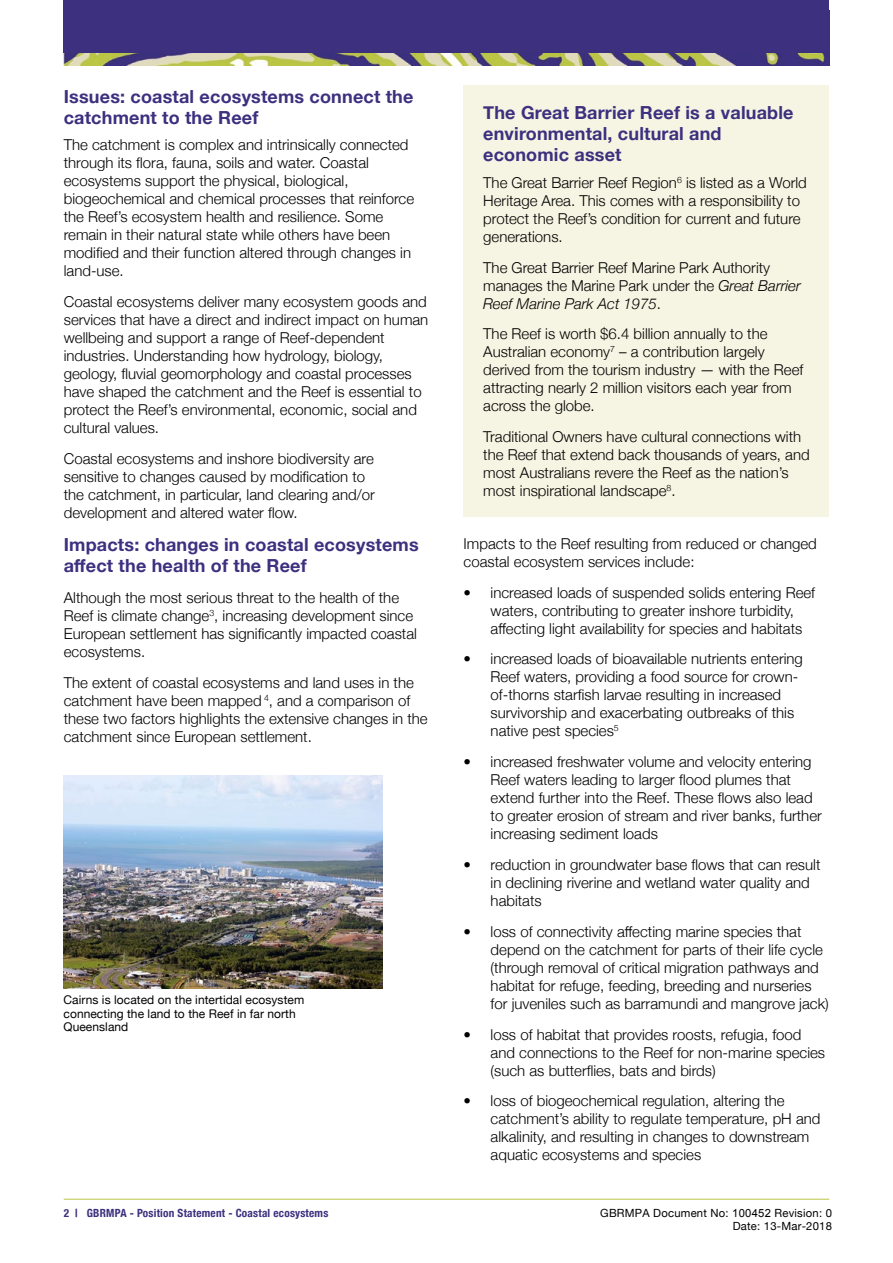
<style>
.page{position:relative;width:893px;height:1263px;background:#fff}
.page>*{position:absolute;margin:0;border:0;box-sizing:border-box;transform-origin:0 0}
.Blue_bold_headings{font:700 18px/21px "Helvetica Neue";letter-spacing:.01em;color:#3c307f}
.blue_bold_heading_2n{font:700 18px/21px "Helvetica Neue";letter-spacing:.01em;color:#3c307f}
.Paragraph{font:300 15px/18px "Helvetica Neue";color:#000}
.Image_Description{font:12px/13.5px "Helvetica Neue";letter-spacing:.005em;color:#000}
.t1{font:11.25px/12.9px "Helvetica Neue";letter-spacing:.02em;color:#000;text-align:right}
.t2{font:700 condensed 11.25px "Helvetica Neue";letter-spacing:.02em;color:#3c307f}
.s1{font-style:italic}
.s2{font-family:"Arial"}
</style>
<div class="page">
<div style="left:464px;top:85px;width:365px;height:432px;background:#f6f5e3"></div>
<img style="left:64px;top:53px;width:765px;height:13px">
<div style="left:64px;top:0;width:765px;height:53px;background:#3c307f"></div>
<hr style="left:64px;top:1199px;width:765px;height:1px;background:#bbc545">
<img style="left:64px;top:776px;width:318px;height:212px">
<h1 class="Blue_bold_headings" style="left:64px;top:86px;width:351px">Issues: coastal ecosystems connect the catchment to the Reef</h1>
<p class="Paragraph" style="left:64px;top:135px;width:352px">The catchment is complex and intrinsically connected through its flora, fauna, soils and water. Coastal ecosystems support the physical, biological, biogeochemical and chemical processes that reinforce the Reef’s ecosystem health and resilience. Some remain in their natural state while others have been modified and their function altered through changes in land-use.</p>
<p class="Paragraph" style="left:64px;top:291px;width:366px">Coastal ecosystems deliver many ecosystem goods and services that have a direct and indirect impact on human wellbeing and support a range of Reef-dependent industries. Understanding how hydrology, biology, geology, fluvial geomorphology and coastal processes have shaped the catchment and the Reef is essential to protect the Reef’s environmental, economic, social and cultural values.</p>
<p class="Paragraph" style="left:64px;top:448px;width:312px">Coastal ecosystems and inshore biodiversity are sensitive to changes caused by modification to the catchment, in particular, land clearing and/or development and altered water flow.</p>
<h2 class="blue_bold_heading_2n" style="left:64px;top:535px;width:356px">Impacts: changes in coastal ecosystems affect the health of the Reef</h2>
<p class="Paragraph" style="left:64px;top:588px;width:355px">Although the most serious threat to the health of the Reef is climate change<sup>3</sup>, increasing development since European settlement has significantly impacted coastal ecosystems.</p>
<p class="Paragraph" style="left:64px;top:672px;width:365px">The extent of coastal ecosystems and land uses in the catchment have been mapped <sup>4</sup>, and a comparison of these two factors highlights the extensive changes in the catchment since European settlement.</p>
<p class="Image_Description" style="left:64px;top:994px;width:242px">Cairns is located on the intertidal ecosystem connecting the land to the Reef in far north<br>Queensland</p>
<p class="t2" style="left:64px;top:1203px;width:266px">2 | GBRMPA - Position Statement - Coastal ecosystems</p>
<h1 class="Blue_bold_headings" style="left:483px;top:103px;width:312px">The Great Barrier Reef is a valuable environmental, cultural and economic asset</h1>
<p class="Paragraph" style="left:483px;top:172px;width:325px">The Great Barrier Reef Region<sup>6</sup> is listed as a World Heritage Area. This comes with a responsibility to protect the Reef’s condition for current and future generations.</p>
<p class="Paragraph" style="left:483px;top:257px;width:319px">The Great Barrier Reef Marine Park Authority manages the Marine Park under the <span class="s1">Great Barrier<br>Reef Marine Park Act 1975</span>.</p>
<p class="Paragraph" style="left:483px;top:324px;width:322px">The Reef is worth $6.4 billion annually to the Australian economy<sup>7</sup> – a contribution largely derived from the tourism industry — with the Reef attracting nearly 2 million visitors each year from across the globe.</p>
<p class="Paragraph" style="left:483px;top:427px;width:328px">Traditional Owners have cultural connections with the Reef that extend back thousands of years, and most Australians revere the Reef as the nation’s most inspirational landscape<sup>8</sup>.</p>
<p class="Paragraph" style="left:464px;top:533px;width:355px">Impacts to the Reef resulting from reduced or changed coastal ecosystem services include:</p>
<p class="Paragraph" style="left:491px;top:582px;width:326px;text-indent:-27px">• increased loads of suspended solids entering Reef waters, contributing to greater inshore turbidity, affecting light availability for species and habitats</p>
<p class="Paragraph" style="left:491px;top:649px;width:314px;text-indent:-27px">• increased loads of bioavailable nutrients entering Reef waters, providing a food source for crown&shy;of-thorns starfish larvae resulting in increased survivorship and exacerbating outbreaks of this native pest species<sup>5</sup></p>
<p class="Paragraph" style="left:491px;top:752px;width:333px;text-indent:-27px">• increased freshwater volume and velocity entering Reef waters leading to larger flood plumes that extend further into the Reef. These flows also lead to greater erosion of stream and river banks, further increasing sediment loads</p>
<p class="Paragraph" style="left:491px;top:854px;width:331px;text-indent:-27px">• reduction in groundwater base flows that can result in declining riverine and wetland water quality and habitats</p>
<p class="Paragraph" style="left:491px;top:921px;width:340px;text-indent:-27px">• loss of connectivity affecting marine species that depend on the catchment for parts of their life cycle (through removal of critical migration pathways and habitat for refuge, feeding, breeding and nurseries for juveniles such as barramundi and mangrove jack)</p>
<p class="Paragraph" style="left:491px;top:1024px;width:336px;text-indent:-27px">• loss of habitat that provides roosts, refugia, food and connections to the Reef for non-marine species (such as butterflies, bats and birds)</p>
<p class="Paragraph" style="left:491px;top:1091px;width:331px;text-indent:-27px">• loss of biogeochemical regulation, altering the catchment’s ability to regulate temperature, pH and alkalinity, and resulting in changes to downstream aquatic ecosystems and species</p>
<p class="t1" style="left:600px;top:1207px;width:233px">GBRMPA Document No: <span class="s2">100452</span> Revision: 0<br>Date: 13-Mar-2018</p>
</div>
